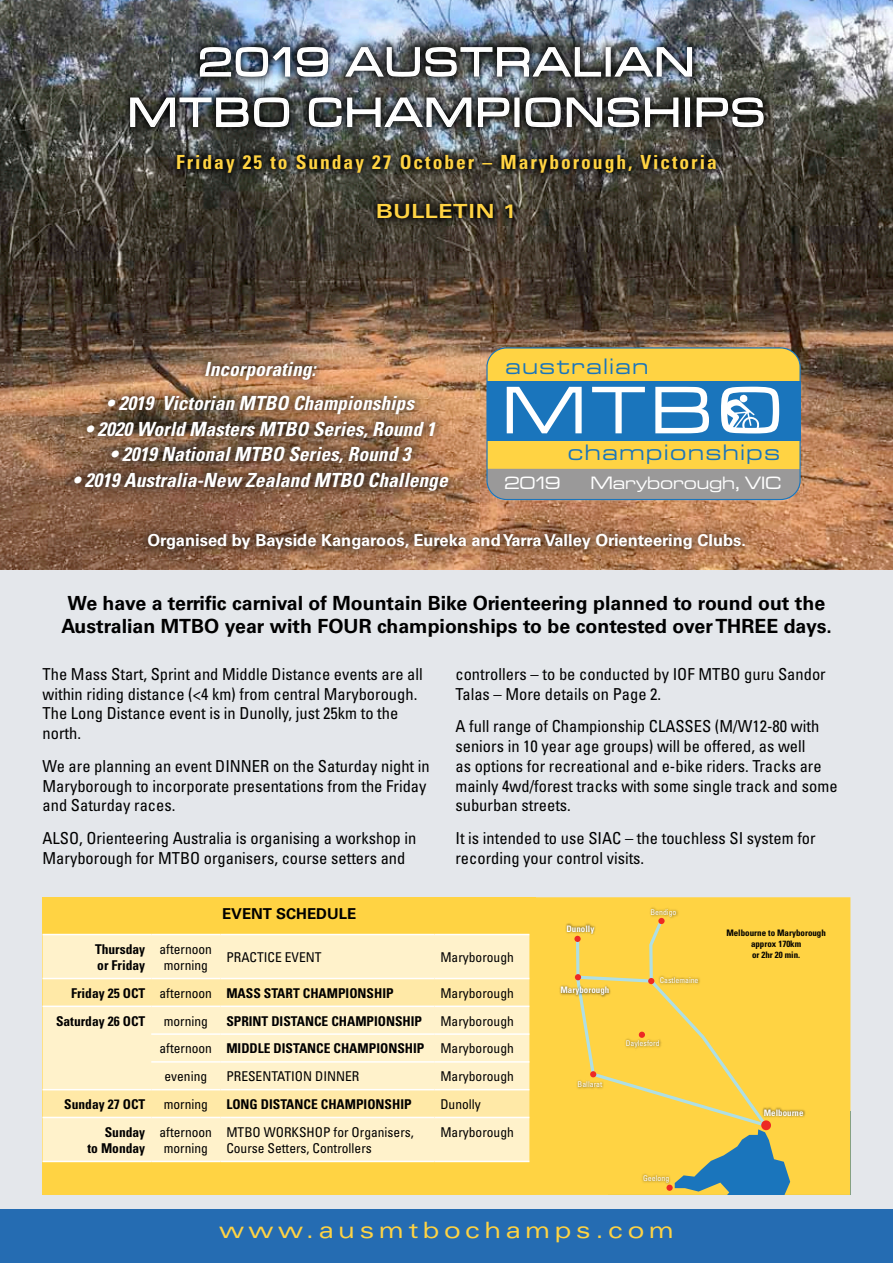
<style>
.page{position:relative;width:893px;height:1263px;background:#fff}
.page>*{position:absolute;margin:0;border:0;box-sizing:border-box;transform-origin:0 0}
.t1{font:69.75px "Microgramma D Medi Exte";color:#fff}
.t2{font:42px/50.4px "Microgramma D Medi Exte";letter-spacing:.1em;color:#fff;text-align:center;scale:.96 1}
.t3{font:23.25px "Microgramma D Medi Exte";letter-spacing:.1em;color:#1a75bc}
.t4{font:expanded 22.5px "Univers";letter-spacing:.2em;color:#ffd343}
.t5{font:italic 700 condensed 19.5px "Univers";color:#fff}
.t6{font:700 19.5px/23.4px "Univers";color:#000;text-align:center}
.t7{font:700 condensed 19.5px "Univers";letter-spacing:.1em;color:#ffd343}
.t8{font:700 expanded 19.5px "Univers";letter-spacing:.025em;color:#ffd343}
.t9{font:18.6px "Microgramma D Medi Exte";letter-spacing:.025em;color:#fff}
.t10{font:condensed 16.5px/19.8px "Univers";color:#000}
.t11{font:700 16.5px "Univers";color:#fff}
.t12{font:700 15px "Univers";color:#000}
.t13{font:condensed 13.5px/16.2px "Univers";color:#000;text-align:center}
.t14{font:700 condensed 13.5px/16.2px "Univers";color:#000}
.t15{font:700 condensed 9px/10.8px "Univers";color:#000;text-align:center}
.t16{font:700 condensed 9px "Univers";color:#fff}
.t17{font:condensed 7.8px "Univers";color:#fff}
.s1{font-weight:400}
</style>
<div class="page">
<div style="left:0;top:549px;width:893px;height:714px;background:#e4e7eb"></div>
<div style="left:0;top:1210px;width:893px;height:53px;background:#256cb2"></div>
<img style="left:0;top:0;width:893px;height:570px">
<img style="left:121px;top:37px;width:653px;height:191px">
<svg style="left:199px;top:46px;width:130px;height:32px;background:#687079"></svg>
<svg style="left:344px;top:46px;width:258px;height:32px;background:#65696c"></svg>
<div style="left:606px;top:47px;width:5px;height:30px;border:2px solid #fff"></div>
<svg style="left:613px;top:46px;width:80px;height:32px;background:#676d74"></svg>
<svg style="left:129px;top:97px;width:161px;height:31px;background:#5b5d5c"></svg>
<svg style="left:308px;top:96px;width:202px;height:32px;background:#626566"></svg>
<div style="left:514px;top:98px;width:5px;height:29px;border:2px solid #fff"></div>
<svg style="left:525px;top:97px;width:154px;height:31px;background:#606160"></svg>
<div style="left:685px;top:98px;width:5px;height:29px;border:2px solid #fff"></div>
<svg style="left:696px;top:96px;width:68px;height:32px;background:#5d5d5a"></svg>
<svg style="left:65px;top:352px;width:392px;height:148px;background:#886347"></svg>
<svg style="left:139px;top:524px;width:615px;height:34px;background:#8f6346"></svg>
<div style="left:487px;top:348px;width:313px;height:151px;background:#ffd343;border-radius:19px"></div>
<div style="left:487px;top:381px;width:313px;height:59px;background:#1a75bc"></div>
<svg style="left:727px;top:394px;width:32px;height:34px"></svg>
<div style="left:487px;top:469px;width:313px;height:31px;background:#9a9999"></div>
<div style="left:486px;top:347px;width:315px;height:153px;border:1px solid #1a75bc;border-radius:19px"></div>
<div style="left:43px;top:897px;width:493px;height:298px;background:#ffd343"></div>
<div style="left:43px;top:935px;width:486px;height:226px;background:#fff2cb"></div>
<svg style="left:43px;top:979px;width:486px;height:138px;background:#ffeebd"></svg>
<hr style="left:43px;top:934px;width:108px;height:1px;background:#fff">
<hr style="left:151px;top:934px;width:69px;height:1px;background:#fff">
<hr style="left:220px;top:934px;width:214px;height:1px;background:#fff">
<hr style="left:434px;top:934px;width:95px;height:1px;background:#fff">
<hr style="left:43px;top:978px;width:108px;height:1px;background:#fff">
<hr style="left:151px;top:978px;width:69px;height:1px;background:#fff">
<hr style="left:220px;top:978px;width:214px;height:1px;background:#fff">
<hr style="left:434px;top:978px;width:95px;height:1px;background:#fff">
<hr style="left:43px;top:1005px;width:108px;height:2px;background:#fff">
<hr style="left:151px;top:1005px;width:69px;height:2px;background:#fff">
<hr style="left:220px;top:1005px;width:214px;height:2px;background:#fff">
<hr style="left:434px;top:1005px;width:95px;height:2px;background:#fff">
<hr style="left:151px;top:1033px;width:69px;height:2px;background:#fff">
<hr style="left:220px;top:1033px;width:214px;height:2px;background:#fff">
<hr style="left:434px;top:1033px;width:95px;height:2px;background:#fff">
<hr style="left:151px;top:1061px;width:69px;height:2px;background:#fff">
<hr style="left:220px;top:1061px;width:214px;height:2px;background:#fff">
<hr style="left:434px;top:1061px;width:95px;height:2px;background:#fff">
<hr style="left:43px;top:1089px;width:108px;height:1px;background:#fff">
<hr style="left:151px;top:1089px;width:69px;height:1px;background:#fff">
<hr style="left:220px;top:1089px;width:214px;height:1px;background:#fff">
<hr style="left:434px;top:1089px;width:95px;height:1px;background:#fff">
<hr style="left:43px;top:1117px;width:108px;height:1px;background:#fff">
<hr style="left:151px;top:1117px;width:69px;height:1px;background:#fff">
<hr style="left:220px;top:1117px;width:214px;height:1px;background:#fff">
<hr style="left:434px;top:1117px;width:95px;height:1px;background:#fff">
<hr style="left:43px;top:1161px;width:108px;height:1px;background:#fff">
<hr style="left:151px;top:1161px;width:69px;height:1px;background:#fff">
<hr style="left:220px;top:1161px;width:214px;height:1px;background:#fff">
<hr style="left:434px;top:1161px;width:95px;height:1px;background:#fff">
<svg style="left:536px;top:897px;width:314px;height:298px;background:#eccb4c"></svg>
<div style="left:666px;top:1184px;width:7px;height:7px;background:#ed2924;border-radius:50%"></div>
<div style="left:574px;top:919px;width:196px;height:210px;background:#ffd343"></div>
<img style="left:563px;top:921px;width:35px;height:17px">
<img style="left:557px;top:982px;width:56px;height:17px">
<img style="left:760px;top:1105px;width:47px;height:16px">
<img style="left:647px;top:904px;width:33px;height:16px">
<img style="left:656px;top:973px;width:46px;height:15px">
<img style="left:622px;top:1036px;width:41px;height:15px">
<img style="left:574px;top:1077px;width:32px;height:16px">
<img style="left:640px;top:1171px;width:33px;height:15px">
<h2 class="t2" style="left:129px;top:35px;width:663px">2019 Australian<br>MTBO Championships</h2>
<p class="t7" style="left:176px;top:150px;width:542px">Friday 25 to Sunday 27 October – Maryborough, Victoria</p>
<p class="t8" style="left:376px;top:200px;width:143px">BULLETIN 1</p>
<p class="t5" style="left:204px;top:357px;width:113px">Incorporating:</p>
<p class="t5" style="left:106px;top:391px;width:309px">• 2019 Victorian MTBO Championships</p>
<p class="t5" style="left:85px;top:417px;width:351px">• 2020 World Masters MTBO Series, Round 1</p>
<p class="t5" style="left:110px;top:442px;width:302px">• 2019 National MTBO Series, Round 3</p>
<p class="t5" style="left:72px;top:468px;width:377px">• 2019 Australia-New Zealand MTBO Challenge</p>
<h3 class="t3" style="left:506px;top:351px;width:144px">australian</h3>
<h1 class="t1" style="left:503px;top:366px;width:280px">MTBO</h1>
<h3 class="t3" style="left:568px;top:438px;width:213px">championships</h3>
<p class="t9" style="left:505px;top:471px;width:57px">2019</p>
<p class="t9" style="left:591px;top:471px;width:192px">Maryborough, VIC</p>
<p class="t11" style="left:147px;top:531px;width:600px">Organised by Bayside Kangaroos, Eureka and Yarra Valley Orienteering Clubs.</p>
<p class="t6" style="left:61px;top:591px;width:772px">We have a terrific carnival of Mountain Bike Orienteering planned to round out the<br>Australian MTBO year with FOUR championships to be contested over THREE days.</p>
<p class="t10" style="left:43px;top:664px;width:382px">The Mass Start, Sprint and Middle Distance events are all within riding distance (&lt;4 km) from central Maryborough.<br>The Long Distance event is in Dunolly, just 25km to the north.</p>
<p class="t10" style="left:43px;top:756px;width:389px">We are planning an event DINNER on the Saturday night in<br>Maryborough to incorporate presentations from the Friday and Saturday races.</p>
<p class="t10" style="left:43px;top:828px;width:375px">ALSO, Orienteering Australia is organising a workshop in<br>Maryborough for MTBO organisers, course setters and</p>
<p class="t12" style="left:222px;top:905px;width:136px">EVENT SCHEDULE</p>
<p class="t10" style="left:455px;top:664px;width:372px">controllers – to be conducted by IOF MTBO guru Sandor<br>Talas – More details on Page 2.</p>
<p class="t10" style="left:455px;top:716px;width:384px">A full range of Championship CLASSES (M/W12-80 with seniors in 10 year age groups) will be offered, as well<br>as options for recreational and e-bike riders. Tracks are mainly 4wd/forest tracks with some single track and some suburban streets.</p>
<p class="t10" style="left:455px;top:828px;width:362px">It is intended to use SIAC – the touchless SI system for recording your control visits.</p>
<p class="t17" style="left:650px;top:907px;width:28px">Bendigo</p>
<p class="t14" style="left:95px;top:941px;width:52px">Thursday or Friday</p>
<p class="t13" style="left:160px;top:941px;width:54px">afternoon morning</p>
<p class="t13" style="left:226px;top:949px;width:16px">Practice</p>
<p class="t13" style="left:285px;top:949px;width:23px">Event</p>
<p class="t13" style="left:440px;top:949px;width:75px">Maryborough</p>
<p class="t14" style="left:71px;top:985px;width:73px">Friday 25 Oct</p>
<p class="t14" style="left:160px;top:985px;width:236px"><span class="s1">afternoon</span> Mass Start Championship</p>
<p class="t13" style="left:440px;top:985px;width:75px">Maryborough</p>
<p class="t14" style="left:56px;top:1012px;width:88px">Saturday 26 Oct</p>
<p class="t13" style="left:164px;top:1012px;width:46px">morning</p>
<p class="t14" style="left:226px;top:1012px;width:197px">Sprint Distance Championship</p>
<p class="t13" style="left:440px;top:1012px;width:75px">Maryborough</p>
<p class="t14" style="left:160px;top:1040px;width:356px"><span class="s1">afternoon</span> Middle Distance Championship <span class="s1">Maryborough</span></p>
<p class="t13" style="left:164px;top:1068px;width:44px">evening</p>
<p class="t13" style="left:226px;top:1068px;width:16px">Presentation</p>
<p class="t13" style="left:315px;top:1068px;width:17px">Dinner</p>
<p class="t13" style="left:440px;top:1068px;width:75px">Maryborough</p>
<p class="t14" style="left:64px;top:1096px;width:79px">Sunday 27 Oct</p>
<p class="t13" style="left:164px;top:1096px;width:46px">morning</p>
<p class="t14" style="left:226px;top:1096px;width:187px">Long Distance Championship</p>
<p class="t13" style="left:440px;top:1096px;width:42px">Dunolly</p>
<p class="t14" style="left:88px;top:1124px;width:59px;text-align:right">Sunday<br>to Monday</p>
<p class="t13" style="left:160px;top:1124px;width:54px">afternoon morning</p>
<p class="t13" style="left:226px;top:1124px;width:10px">mtbo</p>
<p class="t13" style="left:264px;top:1124px;width:11px">wor</p>
<p class="t13" style="left:226px;top:1124px;width:189px;text-align:left;text-indent:65px">kshop for Organisers,<br>Course Setters, Controllers</p>
<p class="t13" style="left:440px;top:1124px;width:75px">Maryborough</p>
<p class="t16" style="left:566px;top:923px;width:29px">Dunolly</p>
<p class="t16" style="left:560px;top:985px;width:50px">Maryborough</p>
<p class="t17" style="left:660px;top:975px;width:40px">Castlemaine</p>
<p class="t17" style="left:578px;top:1079px;width:26px">Ballarat</p>
<p class="t17" style="left:626px;top:1038px;width:35px">Daylesford</p>
<p class="t17" style="left:643px;top:1173px;width:28px">Geelong</p>
<h3 class="t4" style="left:219px;top:1217px;width:456px">www.ausmtbochamps.com</h3>
<p class="t15" style="left:726px;top:928px;width:101px">Melbourne to Maryborough approx 170km<br>or 2hr 20 min.</p>
<p class="t16" style="left:764px;top:1107px;width:41px">Melbourne</p>
</div>
